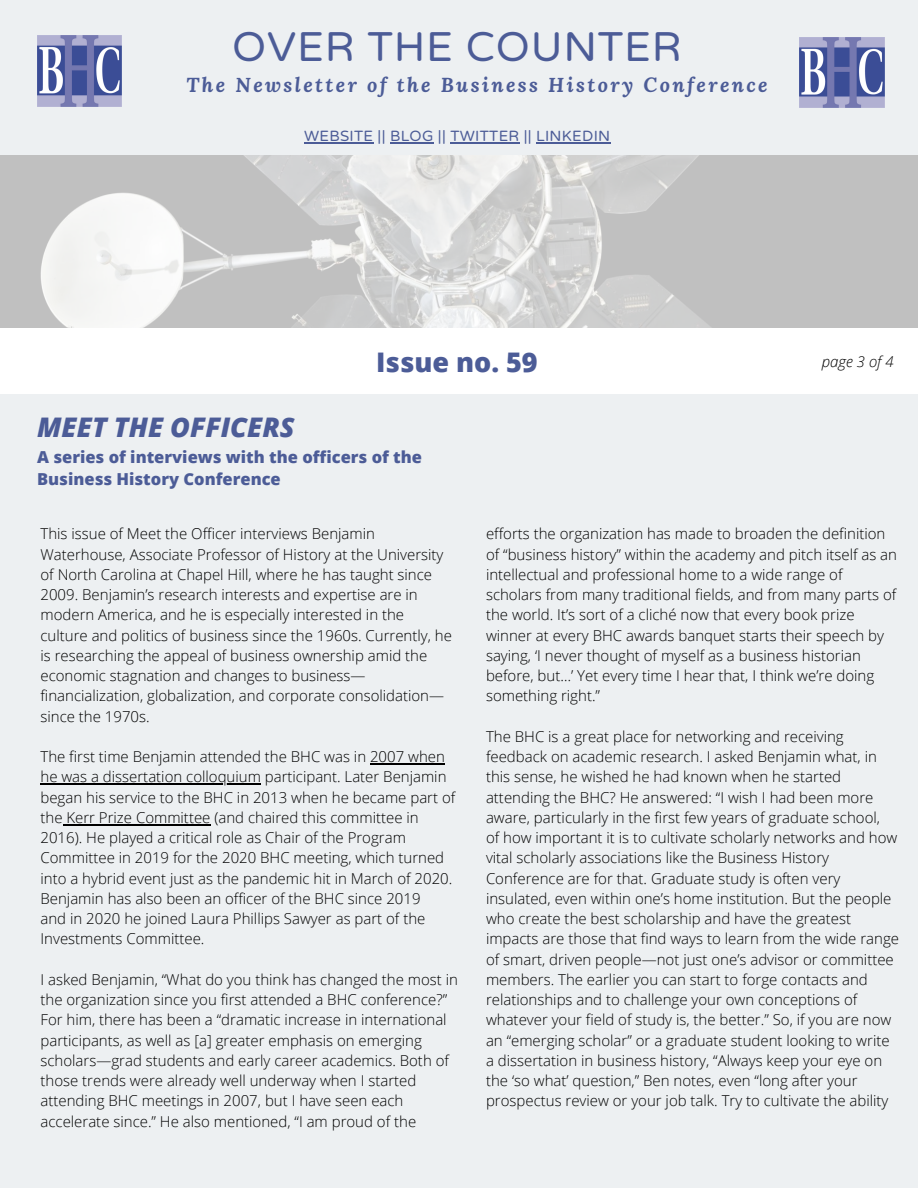
<style>
.page{position:relative;width:918px;height:1188px;background:#fff}
.page>*{position:absolute;margin:0;border:0;box-sizing:border-box;transform-origin:0 0}
.t1{font:42px "Varela Round";letter-spacing:.02em;color:#4c5c97}
.t2{font:italic 800 27px "Open Sans";color:#4c5c97}
.t3{font:800 27px "Open Sans";color:#4c5c97}
.t4{font:italic 700 20.1px "Lora";letter-spacing:.12em;color:#4c5c97}
.t5{font:800 16.5px "Open Sans";color:#4c5c97}
.t6{font:300 15px/20.2px "Open Sans";color:#000}
.t7{font:15px "Varela Round";letter-spacing:.02em;color:#4c5c97}
.t8{font:italic 300 15px "Open Sans";color:#000}
</style>
<div class="page">
<img style="left:0;top:155px;width:918px;height:172px">
<div style="left:0;top:0;width:918px;height:155px;background:#edf0f2"></div>
<img style="left:37px;top:36px;width:84px;height:70px">
<img style="left:419px;top:204px;width:77px;height:119px">
<hr style="left:304px;top:143px;width:69px;height:1px;background:#4c5c97">
<hr style="left:390px;top:143px;width:44px;height:1px;background:#4c5c97">
<hr style="left:450px;top:143px;width:70px;height:1px;background:#4c5c97">
<hr style="left:536px;top:143px;width:75px;height:1px;background:#4c5c97">
<div style="left:0;top:394px;width:918px;height:794px;background:#edf0f2"></div>
<img style="left:800px;top:37px;width:84px;height:71px">
<hr style="left:370px;top:763px;width:75px;height:1px;background:#000">
<hr style="left:40px;top:784px;width:221px;height:1px;background:#000">
<hr style="left:63px;top:824px;width:147px;height:1px;background:#000">
<p class="t1" style="left:232px;top:22px;width:451px">OVER THE COUNTER</p>
<p class="t4" style="left:187px;top:71px;width:583px">The Newsletter of the Business History Conference</p>
<p class="t7" style="left:304px;top:128px;width:308px">WEBSITE || BLOG || TWITTER || LINKEDIN</p>
<p class="t3" style="left:376px;top:343px;width:163px">Issue no. 59</p>
<p class="t8" style="left:822px;top:351px;width:73px">page 3 of 4</p>
<p class="t2" style="left:37px;top:408px;width:259px">MEET THE OFFICERS</p>
<p class="t5" style="left:37px;top:445px;width:387px">A series of interviews with the officers of the</p>
<p class="t5" style="left:37px;top:468px;width:245px">Business History Conference</p>
<p class="t6" style="left:40px;top:523px;width:405px">This issue of Meet the Officer interviews Benjamin Waterhouse, Associate Professor of History at the University of North Carolina at Chapel Hill, where he has taught since 2009. Benjamin’s research interests and expertise are in modern America, and he is especially interested in the</p>
<p class="t6" style="left:40px;top:625px;width:413px">culture and politics of business since the 1960s. Currently, he is researching the appeal of business ownership amid the economic stagnation and changes to business— financialization, globalization, and corporate consolidation— since the 1970s.</p>
<p class="t6" style="left:40px;top:746px;width:416px">The first time Benjamin attended the BHC was in 2007 when he was a dissertation colloquium participant. Later Benjamin began his service to the BHC in 2013 when he became part of the Kerr Prize Committee (and chaired this committee in 2016). He played a critical role as Chair of the Program Committee in 2019 for the 2020 BHC meeting, which turned into a hybrid event just as the pandemic hit in March of 2020.<br>Benjamin has also been an officer of the BHC since 2019</p>
<p class="t6" style="left:40px;top:908px;width:386px">and in 2020 he joined Laura Phillips Sawyer as part of the<br>Investments Committee.</p>
<p class="t6" style="left:40px;top:969px;width:419px">I asked Benjamin, “What do you think has changed the most in the organization since you first attended a BHC conference?”<br>For him, there has been a “dramatic increase in international</p>
<p class="t6" style="left:40px;top:1030px;width:410px">participants, as well as [a] greater emphasis on emerging scholars—grad students and early career academics. Both of those trends were already well underway when I started attending BHC meetings in 2007, but I have seen each accelerate since.” He also mentioned, “I am proud of the</p>
<p class="t6" style="left:486px;top:523px;width:413px">efforts the organization has made to broaden the definition of “business history” within the academy and pitch itself as an intellectual and professional home to a wide range of scholars from many traditional fields, and from many parts of the world. It’s sort of a cliché now that every book prize winner at every BHC awards banquet starts their speech by saying, ‘I never thought of myself as a business historian before, but…’ Yet every time I hear that, I think we’re doing something right.”</p>
<p class="t6" style="left:486px;top:726px;width:396px">The BHC is a great place for networking and receiving feedback on academic research. I asked Benjamin what, in this sense, he wished he had known when he started attending the BHC? He answered: “I wish I had been more aware, particularly in the first few years of graduate school,</p>
<p class="t6" style="left:486px;top:827px;width:415px">of how important it is to cultivate scholarly networks and how vital scholarly associations like the Business History Conference are for that. Graduate study is often very insulated, even within one’s home institution. But the people who create the best scholarship and have the greatest impacts are those that find ways to learn from the wide range of smart, driven people—not just one’s advisor or committee members. The earlier you can start to forge contacts and</p>
<p class="t6" style="left:486px;top:989px;width:407px">relationships and to challenge your own conceptions of whatever your field of study is, the better.” So, if you are now an “emerging scholar” or a graduate student looking to write a dissertation in business history, “Always keep your eye on the ‘so what’ question,” Ben notes, even “long after your prospectus review or your job talk. Try to cultivate the ability</p>
</div>
